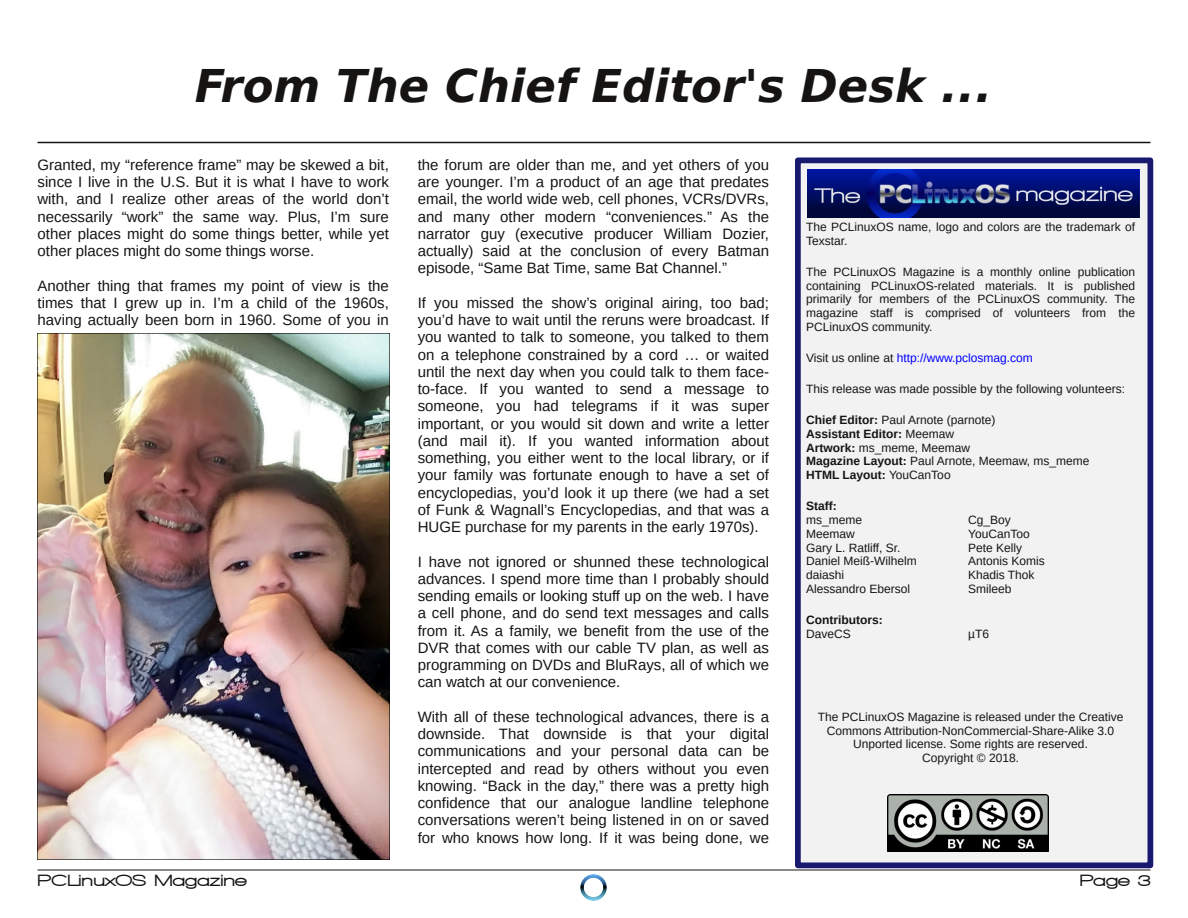
<style>
.page{position:relative;width:1188px;height:918px;background:#fff}
.page>*{position:absolute;margin:0;border:0;box-sizing:border-box;transform-origin:0 0}
.t1{font:italic 700 45px "Bitstream Vera Sans";color:#161413}
.t2{font:900 16.5px "Walkway Expand";color:#161413}
.t3{font:15px/17.2px "Liberation Sans";color:#161413;text-align:justify}
.t4{font:12px/13.8px "Liberation Sans";color:#161413}
.t5{font:12px "Liberation Sans";color:#00f}
.t6{font:700 12px "Liberation Sans";color:#161413}
.s1{color:#161413}
.s2{font-weight:700}
</style>
<div class="page">
<hr style="left:38px;top:142px;width:1112px;height:1px;background:#161413">
<hr style="left:38px;top:870px;width:1112px;height:1px;background:#161413">
<img style="left:580px;top:874px;width:27px;height:27px">
<div style="left:798px;top:160px;width:352px;height:705px;background:#f2f2f2"></div>
<div style="left:795px;top:157px;width:358px;height:711px;border:6px solid #191970"></div>
<img style="left:807px;top:169px;width:332px;height:49px">
<img style="left:888px;top:795px;width:161px;height:56px">
<img style="left:38px;top:333px;width:352px;height:527px">
<h1 class="t1" style="left:195px;top:60px;width:799px">From The Chief Editor's Desk ...</h1>
<p class="t3" style="left:38px;top:156px;width:353px">Granted, my “reference frame” may be skewed a bit, since I live in the U.S. But it is what I have to work with, and I realize other areas of the world don’t necessarily “work” the same way. Plus, I’m sure other places might do some things better, while yet other places might do some things worse.</p>
<p class="t3" style="left:38px;top:277px;width:353px">Another thing that frames my point of view is the times that I grew up in. I’m a child of the 1960s, having actually been born in 1960. Some of you in</p>
<p class="t3" style="left:418px;top:156px;width:353px">the forum are older than me, and yet others of you are younger. I’m a product of an age that predates email, the world wide web, cell phones, VCRs/DVRs, and many other modern “conveniences.” As the narrator guy (executive producer William Dozier, actually) said at the conclusion of every Batman episode, “Same Bat Time, same Bat Channel.”</p>
<p class="t3" style="left:418px;top:294px;width:353px">If you missed the show’s original airing, too bad; you’d have to wait until the reruns were broadcast. If you wanted to talk to someone, you talked to them on a telephone constrained by a cord … or waited until the next day when you could talk to them face&shy;to-face. If you wanted to send a message to someone, you had telegrams if it was super important, or you would sit down and write a letter (and mail it). If you wanted information about something, you either went to the local library, or if your family was fortunate enough to have a set of encyclopedias, you’d look it up there (we had a set of Funk &amp; Wagnall’s Encyclopedias, and that was a HUGE purchase for my parents in the early 1970s).</p>
<p class="t3" style="left:418px;top:553px;width:353px">I have not ignored or shunned these technological advances. I spend more time than I probably should sending emails or looking stuff up on the web. I have a cell phone, and do send text messages and calls from it. As a family, we benefit from the use of the DVR that comes with our cable TV plan, as well as programming on DVDs and BluRays, all of which we can watch at our convenience.</p>
<p class="t3" style="left:418px;top:708px;width:353px">With all of these technological advances, there is a downside. That downside is that your digital communications and your personal data can be intercepted and read by others without you even knowing. “Back in the day,” there was a pretty high confidence that our analogue landline telephone conversations weren’t being listened in on or saved for who knows how long. If it was being done, we</p>
<p class="t4" style="left:806px;top:220px;width:330px">The PCLinuxOS name, logo and colors are the trademark of<br>Texstar.</p>
<p class="t4" style="left:806px;top:265px;width:330px;text-align:justify">The PCLinuxOS Magazine is a monthly online publication containing PCLinuxOS-related materials. It is published primarily for members of the PCLinuxOS community. The magazine staff is comprised of volunteers from the PCLinuxOS community.</p>
<p class="t5" style="left:806px;top:351px;width:228px"><span class="s1">Visit us online at</span> http://www.pclosmag.com</p>
<p class="t4" style="left:806px;top:382px;width:320px">This release was made possible by the following volunteers:</p>
<p class="t4" style="left:806px;top:413px;width:285px"><span class="s2">Chief Editor:</span> Paul Arnote (parnote)<br><span class="s2">Assistant Editor:</span> Meemaw<br><span class="s2">Artwork:</span> ms_meme, Meemaw<br><span class="s2">Magazine Layout:</span> Paul Arnote, Meemaw, ms_meme<br><span class="s2">HTML Layout:</span> YouCanToo</p>
<p class="t6" style="left:806px;top:499px;width:32px">Staff:</p>
<p class="t4" style="left:806px;top:513px;width:58px">ms_meme</p>
<p class="t4" style="left:968px;top:513px;width:44px">Cg_Boy</p>
<p class="t4" style="left:806px;top:527px;width:50px">Meemaw</p>
<p class="t4" style="left:968px;top:527px;width:63px">YouCanToo</p>
<p class="t4" style="left:806px;top:541px;width:96px">Gary L. Ratliff, Sr.</p>
<p class="t4" style="left:968px;top:541px;width:56px">Pete Kelly</p>
<p class="t4" style="left:806px;top:554px;width:112px">Daniel Meiß-Wilhelm</p>
<p class="t4" style="left:968px;top:554px;width:78px">Antonis Komis</p>
<p class="t4" style="left:806px;top:568px;width:40px">daiashi</p>
<p class="t4" style="left:968px;top:568px;width:68px">Khadis Thok</p>
<p class="t4" style="left:806px;top:582px;width:106px">Alessandro Ebersol</p>
<p class="t4" style="left:968px;top:582px;width:45px">Smileeb</p>
<p class="t6" style="left:806px;top:613px;width:78px">Contributors:</p>
<p class="t4" style="left:806px;top:627px;width:46px">DaveCS</p>
<p class="t4" style="left:968px;top:627px;width:22px">µT6</p>
<p class="t4" style="left:818px;top:710px;width:307px;text-align:center">The PCLinuxOS Magazine is released under the Creative Commons Attribution-NonCommercial-Share-Alike 3.0<br>Unported license. Some rights are reserved.<br>Copyright © 2018.</p>
<p class="t2" style="left:38px;top:871px;width:211px">PCLinuxOS Magazine</p>
<p class="t2" style="left:1080px;top:871px;width:73px">Page 3</p>
</div>
